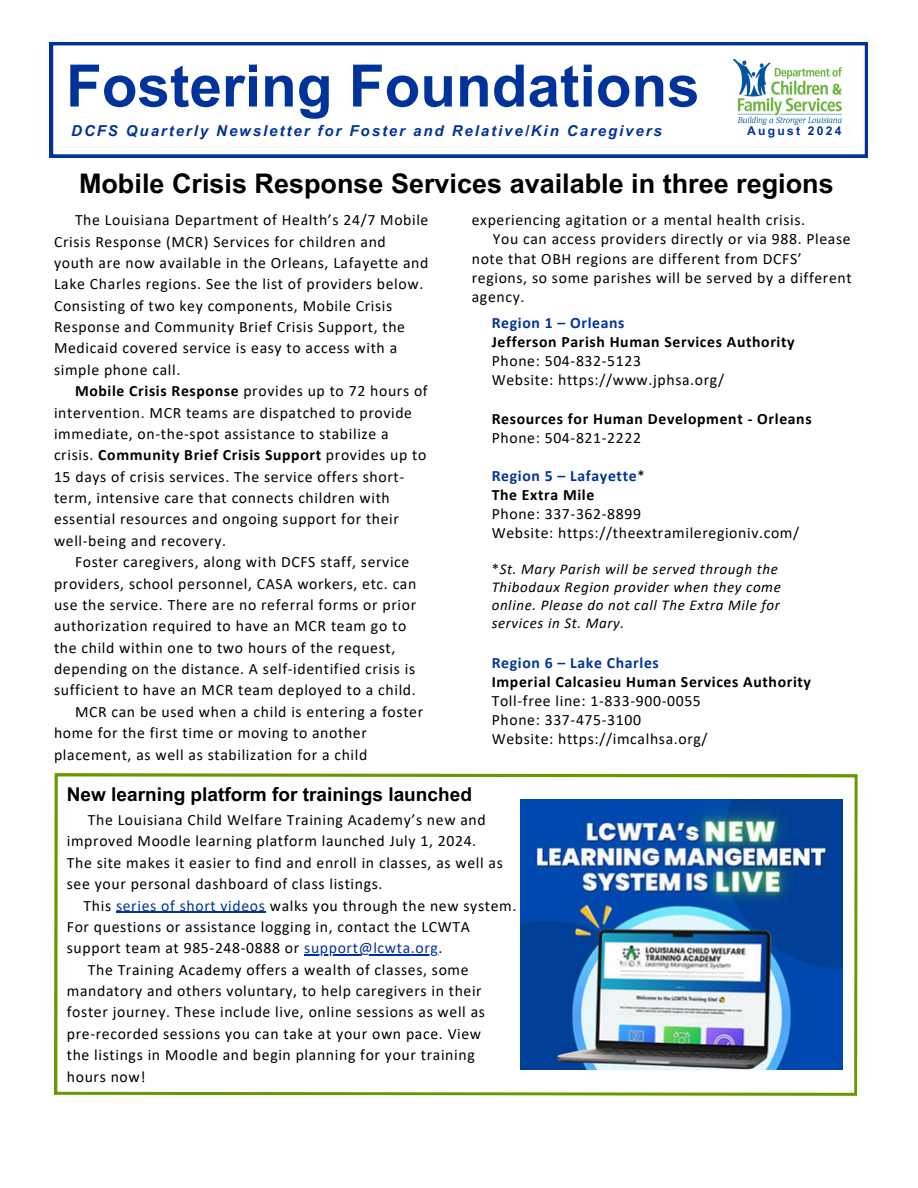
<style>
.page{position:relative;width:918px;height:1188px;background:#fff}
.page>*{position:absolute;margin:0;border:0;box-sizing:border-box;transform-origin:0 0}
.t1{font:700 58.5px "Arial MT Pro";color:#039}
.t2{font:700 27px "Arial MT Pro";color:#000}
.t3{font:700 19.05px "Arial MT Pro";color:#000}
.t4{font:15.75px/19.2px "Calibri";letter-spacing:.04em;color:#000}
.t5{font:700 15.75px/19.2px "Calibri";letter-spacing:.04em;color:#000}
.t6{font:italic 15px/18px "Calibri";letter-spacing:.04em;color:#000}
.t7{font:italic 700 15px "Arial MT Pro";letter-spacing:.13em;color:#039}
.t8{font:700 12.15px "Arial MT Pro";letter-spacing:.185em;color:#039}
.s1{font-weight:700}
.s2{font-weight:400}
.s3{font-weight:700;color:#039}
.s4{font-style:normal}
.s5{color:#039}
</style>
<div class="page">
<svg style="left:54px;top:773px;width:804px;height:323px"></svg>
<img style="left:521px;top:800px;width:321px;height:270px">
<hr style="left:116px;top:912px;width:150px;height:1px;background:#039">
<hr style="left:304px;top:954px;width:135px;height:2px;background:#039">
<svg style="left:50px;top:42px;width:818px;height:116px"></svg>
<p class="t1" style="left:66px;top:64px;width:635px">Fostering Foundations</p>
<h5 class="t7" style="left:71px;top:125px;width:592px">DCFS Quarterly Newsletter for Foster and Relative/Kin Caregivers</h5>
<p class="t8" style="left:747px;top:126px;width:96px">August 2024</p>
<p class="t2" style="left:79px;top:174px;width:756px">Mobile Crisis Response Services available in three regions</p>
<h4 class="t4" style="left:75px;top:212px;width:355px">The Louisiana Department of Health’s 24/7 Mobile</h4>
<h4 class="t4" style="left:54px;top:233px;width:333px">Crisis Response (MCR) Services for children and</h4>
<h4 class="t4" style="left:54px;top:254px;width:376px">youth are now available in the Orleans, Lafayette and</h4>
<h4 class="t4" style="left:54px;top:276px;width:371px">Lake Charles regions. See the list of providers below.</h4>
<h4 class="t4" style="left:54px;top:297px;width:340px">Consisting of two key components, Mobile Crisis</h4>
<h4 class="t4" style="left:54px;top:319px;width:353px">Response and Community Brief Crisis Support, the</h4>
<h4 class="t4" style="left:54px;top:340px;width:345px">Medicaid covered service is easy to access with a</h4>
<h4 class="t4" style="left:54px;top:361px;width:128px">simple phone call.</h4>
<h4 class="t4" style="left:75px;top:383px;width:354px"><span class="s1">Mobile Crisis Response</span> provides up to 72 hours of</h4>
<h4 class="t4" style="left:54px;top:404px;width:360px">intervention. MCR teams are dispatched to provide</h4>
<h4 class="t4" style="left:54px;top:425px;width:336px">immediate, on-the-spot assistance to stabilize a</h4>
<h4 class="t5" style="left:54px;top:447px;width:374px"><span class="s2">crisis.</span> Community Brief Crisis Support <span class="s2">provides up to</span></h4>
<h4 class="t4" style="left:54px;top:468px;width:352px">15 days of crisis services. The service offers short-</h4>
<h4 class="t4" style="left:54px;top:490px;width:337px">term, intensive care that connects children with</h4>
<h4 class="t4" style="left:54px;top:511px;width:346px">essential resources and ongoing support for their</h4>
<h4 class="t4" style="left:54px;top:532px;width:174px">well-being and recovery.</h4>
<h4 class="t4" style="left:75px;top:554px;width:336px">Foster caregivers, along with DCFS staff, service</h4>
<h4 class="t4" style="left:54px;top:575px;width:364px">providers, school personnel, CASA workers, etc. can</h4>
<h4 class="t4" style="left:54px;top:596px;width:364px">use the service. There are no referral forms or prior</h4>
<h4 class="t4" style="left:54px;top:618px;width:354px">authorization required to have an MCR team go to</h4>
<h4 class="t4" style="left:54px;top:639px;width:343px">the child within one to two hours of the request,</h4>
<h4 class="t4" style="left:54px;top:661px;width:363px">depending on the distance. A self-identified crisis is</h4>
<h4 class="t4" style="left:54px;top:682px;width:363px">sufficient to have an MCR team deployed to a child.</h4>
<h4 class="t4" style="left:75px;top:703px;width:350px">MCR can be used when a child is entering a foster</h4>
<h4 class="t4" style="left:54px;top:725px;width:314px">home for the first time or moving to another</h4>
<h4 class="t4" style="left:54px;top:746px;width:315px">placement, as well as stabilization for a child</h4>
<p class="t4" style="left:472px;top:212px;width:335px">experiencing agitation or a mental health crisis.</p>
<p class="t4" style="left:493px;top:231px;width:359px">You can access providers directly or via 988. Please</p>
<p class="t4" style="left:472px;top:250px;width:331px">note that OBH regions are different from DCFS’</p>
<p class="t4" style="left:472px;top:269px;width:381px">regions, so some parishes will be served by a different</p>
<p class="t4" style="left:472px;top:288px;width:54px">agency.</p>
<h5 class="t4" style="left:492px;top:315px;width:304px"><span class="s3">Region 1 – Orleans<br></span><span class="s1">Jefferson Parish Human Services Authority<br></span>Phone: 504-832-5123<br>Website: https://www.jphsa.org/</h5>
<h5 class="t5" style="left:492px;top:410px;width:321px">Resources for Human Development - Orleans<br><span class="s2">Phone: 504-821-2222</span></h5>
<h5 class="t4" style="left:492px;top:468px;width:309px"><span class="s3">Region 5 – Lafayette</span>*<br><span class="s1">The Extra Mile<br></span>Phone: 337-362-8899<br>Website: https://theextramileregioniv.com/</h5>
<h5 class="t6" style="left:492px;top:562px;width:291px"><span class="s4">*</span>St. Mary Parish will be served through the Thibodaux Region provider when they come online. Please do not call The Extra Mile for services in St. Mary.</h5>
<h5 class="t4" style="left:492px;top:654px;width:321px"><span class="s3">Region 6 – Lake Charles<br></span><span class="s1">Imperial Calcasieu Human Services Authority<br></span>Toll-free line: 1-833-900-0055<br>Phone: 337-475-3100<br>Website: https://imcalhsa.org/</h5>
<h2 class="t3" style="left:67px;top:787px;width:407px">New learning platform for trainings launched</h2>
<h5 class="t4" style="left:88px;top:812px;width:399px">The Louisiana Child Welfare Training Academy’s new and</h5>
<h5 class="t4" style="left:67px;top:833px;width:411px">improved Moodle learning platform launched July 1, 2024.</h5>
<h5 class="t4" style="left:67px;top:854px;width:438px">The site makes it easier to find and enroll in classes, as well as</h5>
<h5 class="t4" style="left:67px;top:876px;width:317px">see your personal dashboard of class listings.</h5>
<h5 class="t4" style="left:84px;top:897px;width:434px">This <span class="s5">series of short videos</span> walks you through the new system.</h5>
<h5 class="t4" style="left:67px;top:918px;width:405px">For questions or assistance logging in, contact the LCWTA</h5>
<h5 class="t4" style="left:67px;top:940px;width:377px">support team at 985-248-0888 or <span class="s5">support@lcwta.org</span>.</h5>
<h5 class="t4" style="left:67px;top:960px;width:420px;line-height:21.3px;text-indent:21px">The Training Academy offers a wealth of classes, some mandatory and others voluntary, to help caregivers in their foster journey. These include live, online sessions as well as pre-recorded sessions you can take at your own pace. View the listings in Moodle and begin planning for your training hours now!</h5>
</div>
